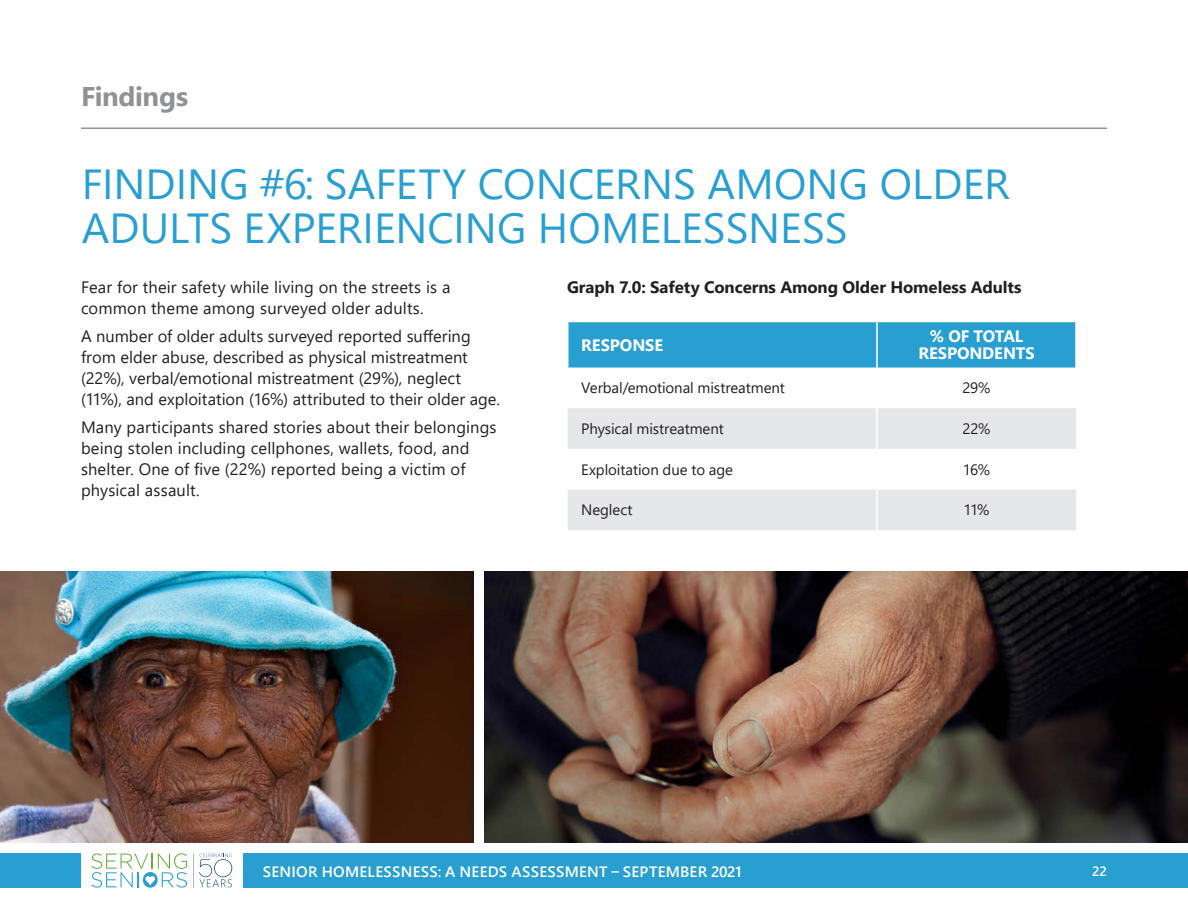
<style>
.page{position:relative;width:1188px;height:918px;background:#fff}
.page>*{position:absolute;margin:0;border:0;box-sizing:border-box;transform-origin:0 0}
.t1{font:42px/43.5px "Segoe UI";letter-spacing:.005em;color:#289fd0}
.t2{font:700 27px "Segoe UI";letter-spacing:-.015em;color:#8f9194}
.t3{font:16.5px/21px "Segoe UI";letter-spacing:.005em;color:#231f20}
.t4{font:700 16.5px "Segoe UI";letter-spacing:-.005em;color:#231f20}
.t5{font:700 16.5px "Segoe UI";letter-spacing:-.01em;color:#fff}
.t6{font:15px "Segoe UI";letter-spacing:-.005em;color:#231f20}
.t7{font:600 15px "Segoe UI";letter-spacing:.015em;color:#fff}
.t8{font:600 13.5px "Segoe UI";color:#fff}
</style>
<div class="page">
<svg style="left:91px;top:853px;width:96px;height:35px"></svg>
<hr style="left:193px;top:853px;width:1px;height:35px;background:#b2b3b7">
<svg style="left:199px;top:853px;width:33px;height:34px"></svg>
<div style="left:0;top:853px;width:81px;height:35px;background:#289fd0"></div>
<div style="left:243px;top:853px;width:945px;height:35px;background:#289fd0"></div>
<hr style="left:81px;top:128px;width:1026px;height:1px;background:#8f9194">
<div style="left:568px;top:322px;width:507px;height:46px;background:#289fd0"></div>
<svg style="left:568px;top:408px;width:508px;height:122px;fill:#e6e7e9"></svg>
<hr style="left:876px;top:322px;width:2px;height:46px;background:#fff">
<hr style="left:876px;top:408px;width:2px;height:41px;background:#fff">
<hr style="left:876px;top:449px;width:2px;height:41px;background:#fff">
<hr style="left:876px;top:490px;width:2px;height:40px;background:#fff">
<img style="left:0;top:571px;width:474px;height:272px">
<img style="left:484px;top:571px;width:704px;height:272px">
<p class="t2" style="left:81px;top:71px;width:109px">Findings</p>
<p class="t1" style="left:82px;top:159px;width:929px">FINDING #6: SAFETY CONCERNS AMONG OLDER<br>ADULTS EXPERIENCING HOMELESSNESS</p>
<p class="t3" style="left:81px;top:275px;width:371px">Fear for their safety while living on the streets is a common theme among surveyed older adults.</p>
<p class="t3" style="left:81px;top:324px;width:421px">A number of older adults surveyed reported suffering from elder abuse, described as physical mistreatment (22%), verbal/emotional mistreatment (29%), neglect (11%), and exploitation (16%) attributed to their older age.</p>
<p class="t3" style="left:81px;top:415px;width:417px">Many participants shared stories about their belongings being stolen including cellphones, wallets, food, and shelter. One of five (22%) reported being a victim of physical assault.</p>
<p class="t4" style="left:567px;top:272px;width:456px">Graph 7.0: Safety Concerns Among Older Homeless Adults</p>
<p class="t5" style="left:930px;top:321px;width:95px">% OF TOTAL</p>
<p class="t5" style="left:918px;top:337px;width:118px">RESPONDENTS</p>
<p class="t5" style="left:581px;top:329px;width:83px">RESPONSE</p>
<p class="t6" style="left:581px;top:374px;width:205px">Verbal/emotional mistreatment</p>
<p class="t6" style="left:962px;top:374px;width:30px">29%</p>
<p class="t6" style="left:581px;top:415px;width:144px">Physical mistreatment</p>
<p class="t6" style="left:962px;top:415px;width:30px">22%</p>
<p class="t6" style="left:581px;top:455px;width:153px">Exploitation due to age</p>
<p class="t6" style="left:963px;top:455px;width:29px">16%</p>
<p class="t6" style="left:581px;top:496px;width:53px">Neglect</p>
<p class="t6" style="left:963px;top:496px;width:27px">11%</p>
<p class="t7" style="left:263px;top:857px;width:480px">SENIOR HOMELESSNESS: A NEEDS ASSESSMENT – SEPTEMBER 2021</p>
<p class="t8" style="left:1092px;top:859px;width:16px">22</p>
</div>
